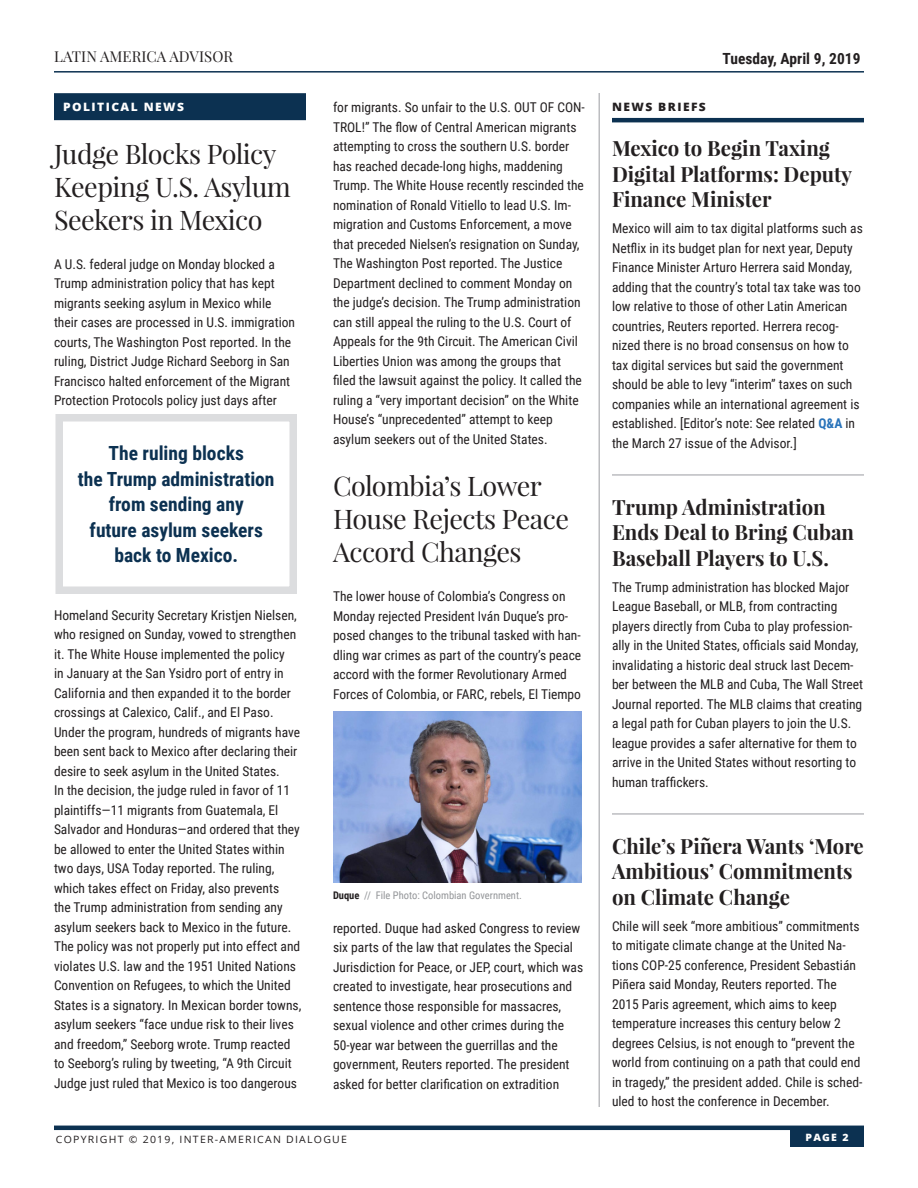
<style>
.page{position:relative;width:918px;height:1188px;background:#fff}
.page>*{position:absolute;margin:0;border:0;box-sizing:border-box;transform-origin:0 0}
.Subhead_18pt{font:27px/33px "Playfair Display";letter-spacing:-.02em;color:#231f20}
.Subhead-_14pt_-_BOLD{font:700 21px/25.5px "Playfair Display";color:#231f20}
.News_Briefs__Subhea{font:700 21px/25.5px "Playfair Display";color:#231f20}
.Callouts_in_Box_-_13{font:700 19.5px/25.5px "Roboto Condensed";color:#0c3151;text-align:center}
.t1{font:700 15.3px "Roboto Condensed";letter-spacing:.005em;color:#231f20}
.t2{font:15px "Playfair Display";letter-spacing:.005em;color:#231f20}
.Subhead_18pt-2{font:13.5px/19.5px "Roboto Condensed";color:#231f20}
.News_Briefs__Body_T{font:13.5px/19.5px "Roboto Condensed";color:#231f20}
.Subhead-_14pt_-_BOLD-2{font:13.5px/19.5px "Roboto Condensed";color:#231f20}
.News_Briefs__Subhea-2{font:13.5px/19.5px "Roboto Condensed";color:#231f20}
.Sections_-_with_Blue{font:800 11.55px "Open Sans";letter-spacing:.12em;color:#fff;scale:1.04 1}
.News_Briefs__Title{font:800 11.55px "Open Sans";letter-spacing:.12em;color:#231f20;scale:1.04 1}
.Photo_caption{font:10.5px "Roboto Condensed";color:#939598}
.t3{font:10.05px "Open Sans";letter-spacing:.12em;color:#231f20;scale:1.04 1}
.Board_Advisors_Heade{font:800 10.05px "Open Sans";color:#fff;scale:1.04 1}
.s1{font-weight:700;color:#231f20}
.s2{font-weight:700;color:#2873ba}
</style>
<div class="page">
<hr style="left:54px;top:1126px;width:810px;height:4px;background:#0c3151">
<div style="left:790px;top:1129px;width:74px;height:18px;background:#0c3151"></div>
<hr style="left:54px;top:71px;width:810px;height:2px;background:#0c3151">
<hr style="left:612px;top:118px;width:252px;height:4px;background:#0c3151">
<hr style="left:612px;top:474px;width:252px;height:2px;background:#bcbdc0">
<hr style="left:612px;top:813px;width:252px;height:2px;background:#bcbdc0">
<div style="left:54px;top:93px;width:252px;height:27px;background:#0c3151"></div>
<hr style="left:598px;top:93px;width:2px;height:1014px;background:#bcbdc0">
<div style="left:56px;top:414px;width:241px;height:180px;border:8px solid #dcdddf"></div>
<img style="left:333px;top:711px;width:249px;height:172px">
<p class="t2" style="left:54px;top:47px;width:181px">LATIN AMERICA ADVISOR</p>
<p class="Sections_-_with_Blue" style="left:63px;top:98px;width:118px">POLITICAL NEWS</p>
<p class="Subhead_18pt" style="left:54px;top:137px;width:238px">Judge Blocks Policy<br>Keeping U.S. Asylum<br>Seekers in Mexico</p>
<p class="Subhead_18pt-2" style="left:54px;top:254px;width:243px">A U.S. federal judge on Monday blocked a Trump administration policy that has kept migrants seeking asylum in Mexico while their cases are processed in U.S. immigration courts, The Washington Post reported. In the ruling, District Judge Richard Seeborg in San Francisco halted enforcement of the Migrant Protection Protocols policy just days after</p>
<p class="Callouts_in_Box_-_13" style="left:78px;top:440px;width:198px">The ruling blocks<br>the Trump administration from sending any<br>future asylum seekers back to Mexico.</p>
<p class="Subhead_18pt-2" style="left:54px;top:605px;width:249px">Homeland Security Secretary Kristjen Nielsen, who resigned on Sunday, vowed to strengthen it. The White House implemented the policy<br>in January at the San Ysidro port of entry in California and then expanded it to the border crossings at Calexico, Calif., and El Paso.<br>Under the program, hundreds of migrants have been sent back to Mexico after declaring their desire to seek asylum in the United States.<br>In the decision, the judge ruled in favor of 11 plaintiffs—11 migrants from Guatemala, El Salvador and Honduras—and ordered that they be allowed to enter the United States within two days, USA Today reported. The ruling, which takes effect on Friday, also prevents<br>the Trump administration from sending any asylum seekers back to Mexico in the future.<br>The policy was not properly put into effect and violates U.S. law and the 1951 United Nations Convention on Refugees, to which the United States is a signatory. In Mexican border towns, asylum seekers “face undue risk to their lives and freedom,” Seeborg wrote. Trump reacted to Seeborg’s ruling by tweeting, “A 9th Circuit Judge just ruled that Mexico is too dangerous</p>
<p class="Subhead_18pt-2" style="left:333px;top:97px;width:253px">for migrants. So unfair to the U.S. OUT OF CON-TROL!” The flow of Central American migrants attempting to cross the southern U.S. border has reached decade-long highs, maddening Trump. The White House recently rescinded the nomination of Ronald Vitiello to lead U.S. Im&shy;migration and Customs Enforcement, a move that preceded Nielsen’s resignation on Sunday, The Washington Post reported. The Justice Department declined to comment Monday on the judge’s decision. The Trump administration can still appeal the ruling to the U.S. Court of Appeals for the 9th Circuit. The American Civil Liberties Union was among the groups that filed the lawsuit against the policy. It called the ruling a “very important decision” on the White House’s “unprecedented” attempt to keep asylum seekers out of the United States.</p>
<p class="Subhead_18pt" style="left:333px;top:469px;width:237px">Colombia’s Lower<br>House Rejects Peace<br>Accord Changes</p>
<p class="Subhead_18pt-2" style="left:333px;top:586px;width:250px">The lower house of Colombia’s Congress on Monday rejected President Iván Duque’s pro&shy;posed changes to the tribunal tasked with han&shy;dling war crimes as part of the country’s peace accord with the former Revolutionary Armed Forces of Colombia, or FARC, rebels, El Tiempo</p>
<p class="Photo_caption" style="left:333px;top:888px;width:190px"><span class="s1">Duque</span> // File Photo: Colombian Government.</p>
<p class="Subhead_18pt-2" style="left:333px;top:918px;width:252px">reported. Duque had asked Congress to review six parts of the law that regulates the Special Jurisdiction for Peace, or JEP, court, which was created to investigate, hear prosecutions and sentence those responsible for massacres, sexual violence and other crimes during the 50-year war between the guerrillas and the government, Reuters reported. The president asked for better clarification on extradition</p>
<p class="t1" style="left:722px;top:47px;width:140px">Tuesday, April 9, 2019</p>
<p class="News_Briefs__Title" style="left:612px;top:98px;width:92px">NEWS BRIEFS</p>
<p class="Subhead-_14pt_-_BOLD" style="left:612px;top:135px;width:242px">Mexico to Begin Taxing<br>Digital Platforms: Deputy<br>Finance Minister</p>
<p class="News_Briefs__Body_T" style="left:612px;top:218px;width:252px">Mexico will aim to tax digital platforms such as Netflix in its budget plan for next year, Deputy Finance Minister Arturo Herrera said Monday, adding that the country’s total tax take was too low relative to those of other Latin American countries, Reuters reported. Herrera recog&shy;nized there is no broad consensus on how to tax digital services but said the government should be able to levy “interim” taxes on such companies while an international agreement is established. [Editor’s note: See related <span class="s2">Q&amp;A</span> in the March 27 issue of the Advisor.]</p>
<p class="Subhead-_14pt_-_BOLD" style="left:612px;top:494px;width:244px">Trump Administration<br>Ends Deal to Bring Cuban<br>Baseball Players to U.S.</p>
<p class="Subhead-_14pt_-_BOLD-2" style="left:612px;top:577px;width:253px">The Trump administration has blocked Major League Baseball, or MLB, from contracting players directly from Cuba to play profession&shy;ally in the United States, officials said Monday, invalidating a historic deal struck last Decem&shy;ber between the MLB and Cuba, The Wall Street Journal reported. The MLB claims that creating a legal path for Cuban players to join the U.S. league provides a safer alternative for them to arrive in the United States without resorting to human traffickers.</p>
<p class="News_Briefs__Subhea" style="left:612px;top:833px;width:253px">Chile’s Piñera Wants ‘More<br>Ambitious’ Commitments on Climate Change</p>
<p class="News_Briefs__Subhea-2" style="left:612px;top:916px;width:252px">Chile will seek “more ambitious” commitments to mitigate climate change at the United Na&shy;tions COP-25 conference, President Sebastián Piñera said Monday, Reuters reported. The 2015 Paris agreement, which aims to keep temperature increases this century below 2 degrees Celsius, is not enough to “prevent the world from continuing on a path that could end in tragedy,” the president added. Chile is sched&shy;uled to host the conference in December.</p>
<p class="t3" style="left:56px;top:1132px;width:281px">COPYRIGHT © 2019, INTER-AMERICAN DIALOGUE</p>
<p class="Board_Advisors_Heade" style="left:806px;top:1129px;width:43px">PAGE 2</p>
</div>
